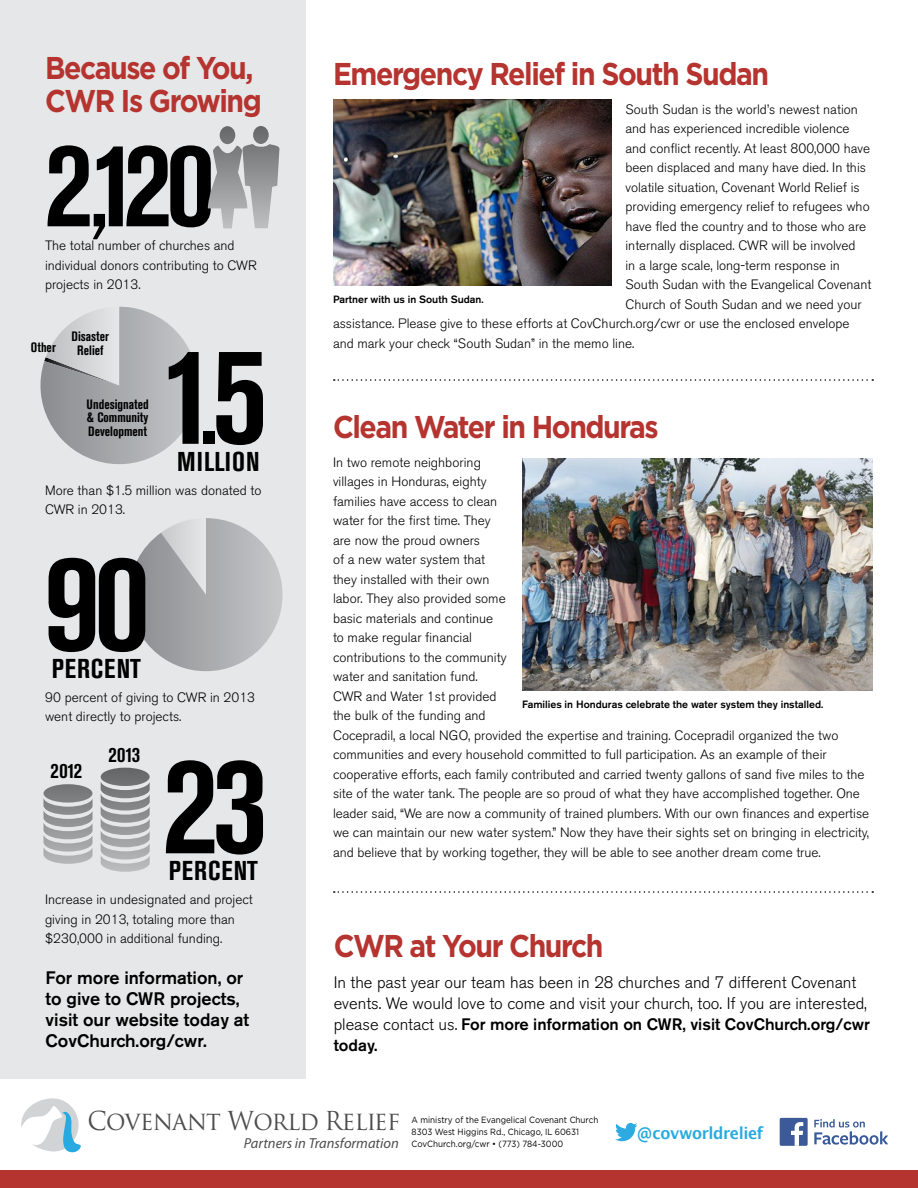
<style>
.page{position:relative;width:918px;height:1188px;background:#fff}
.page>*{position:absolute;margin:0;border:0;box-sizing:border-box;transform-origin:0 0}
.Body_text{font:700 condensed 138px "Akzidenz Grotesk BE";color:#000}
.Body_text-2{font:700 condensed 120px "Akzidenz Grotesk BE";color:#000}
.Body_text-3{font:700 condensed 96px "Akzidenz Grotesk BE";color:#000}
.Header__small{font:700 31.5px/33px "Gotham";letter-spacing:-.05em;color:#b53430;scale:.9 1}
.Body_text-4{font:700 condensed 27px "Akzidenz Grotesk BE";letter-spacing:.035em;color:#000}
.t1{font:25.35px "Trajan Pro";letter-spacing:-.025em;color:#4d4d4f;scale:.95 1}
.Body_text-5{font:700 condensed 21px "Akzidenz Grotesk BE";letter-spacing:-.02em;color:#000}
.Body_text-6{font:500 18px/21px "Akzidenz Grotesk BE";color:#000}
.Body_text-7{font:300 16.5px/21px "Akzidenz Grotesk BE";color:#000}
.t2{font:700 16.5px "Lucida Grande";letter-spacing:-.025em;color:#27aae1}
.t3{font:italic 14.55px "Myriad Pro";color:#4d4d4f}
.Body_text-8{font:300 13.5px/19.5px "Akzidenz Grotesk BE";color:#000}
.Body_text-9{font:700 condensed 13.5px/13.5px "Akzidenz Grotesk BE";color:#000;text-align:justify}
.t4{font:500 10.5px "Akzidenz Grotesk BE";color:#000}
.t5{font:9px "Gotham";color:#000;scale:.9 1}
.s1{font-size:96px}
.s2{font-size:138px}
.s3{font-weight:500}
</style>
<div class="page">
<div style="left:0;top:0;width:306px;height:1078px;background:#e6e7e8"></div>
<div style="left:0;top:1170px;width:918px;height:18px;background:#b53430"></div>
<svg style="left:21px;top:1098px;width:60px;height:55px"></svg>
<svg style="left:814px;top:1119px;width:74px;height:26px"></svg>
<div style="left:780px;top:1118px;width:28px;height:28px;background:#3c5a99;border-radius:2px"></div>
<svg style="left:791px;top:1122px;width:12px;height:24px"></svg>
<svg style="left:615px;top:1123px;width:22px;height:18px"></svg>
<svg style="left:334px;top:379px;width:539px;height:2px"></svg>
<svg style="left:334px;top:891px;width:539px;height:2px"></svg>
<img style="left:522px;top:458px;width:351px;height:233px">
<img style="left:333px;top:99px;width:279px;height:186px">
<svg style="left:40px;top:307px;width:158px;height:157px"></svg>
<svg style="left:129px;top:518px;width:154px;height:153px"></svg>
<svg style="left:208px;top:126px;width:72px;height:102px"></svg>
<svg style="left:44px;top:768px;width:106px;height:104px"></svg>
<p class="Header__small" style="left:45px;top:51px;width:243px">Because of You,<br>CWR Is Growing</p>
<p class="Body_text-2" style="left:45px;top:116px;width:171px">2<span class="s1">,</span>120</p>
<p class="Body_text-8" style="left:45px;top:236px;width:213px">The total number of churches and individual donors contributing to CWR projects in 2013.</p>
<p class="Body_text-9" style="left:72px;top:330px;width:39px">Disaster</p>
<p class="Body_text-9" style="left:31px;top:341px;width:27px">Other</p>
<p class="Body_text-9" style="left:77px;top:344px;width:28px">Relief</p>
<p class="Body_text-3" style="left:200px;top:356px;width:68px">.<span class="s2">5</span></p>
<p class="Body_text-8" style="left:45px;top:481px;width:218px">More than $1.5 million was donated to<br>CWR in 2013.</p>
<p class="Body_text" style="left:162px;top:317px;width:56px">1</p>
<p class="Body_text-4" style="left:177px;top:446px;width:84px">MILLION</p>
<p class="Body_text-9" style="left:87px;top:397px;width:64px">Undesignated &amp; Community Development</p>
<p class="Body_text" style="left:45px;top:524px;width:106px">90</p>
<p class="Body_text-4" style="left:52px;top:653px;width:91px">PERCENT</p>
<p class="Body_text-8" style="left:45px;top:688px;width:212px">90 percent of giving to CWR in 2013 went directly to projects.</p>
<p class="Body_text" style="left:163px;top:726px;width:106px">23</p>
<p class="Body_text-4" style="left:169px;top:855px;width:91px">PERCENT</p>
<p class="Body_text-8" style="left:45px;top:890px;width:209px">Increase in undesignated and project giving in 2013, totaling more than $230,000 in additional funding.</p>
<p class="Body_text-5" style="left:108px;top:743px;width:33px">2013</p>
<p class="Body_text-5" style="left:51px;top:759px;width:33px">2012</p>
<p class="Body_text-6" style="left:46px;top:968px;width:205px">For more information, or to give to CWR projects, visit our website today at<br>CovChurch.org/cwr.</p>
<p class="Header__small" style="left:333px;top:57px;width:486px">Emergency Relief in South Sudan</p>
<p class="Body_text-8" style="left:626px;top:100px;width:234px">South Sudan is the world’s newest nation</p>
<p class="Body_text-8" style="left:626px;top:119px;width:226px">and has experienced incredible violence</p>
<p class="Body_text-8" style="left:626px;top:139px;width:246px">and conflict recently. At least 800,000 have</p>
<p class="Body_text-8" style="left:626px;top:158px;width:242px">been displaced and many have died. In this</p>
<p class="Body_text-8" style="left:626px;top:178px;width:236px">volatile situation, Covenant World Relief is</p>
<p class="Body_text-8" style="left:626px;top:197px;width:246px">providing emergency relief to refugees who</p>
<p class="Body_text-8" style="left:626px;top:217px;width:242px">have fled the country and to those who are</p>
<p class="Body_text-8" style="left:626px;top:236px;width:232px">internally displaced. CWR will be involved</p>
<p class="Body_text-8" style="left:626px;top:256px;width:216px">in a large scale, long-term response in</p>
<p class="Body_text-8" style="left:626px;top:275px;width:247px">South Sudan with the Evangelical Covenant</p>
<p class="Body_text-8" style="left:626px;top:295px;width:238px">Church of South Sudan and we need your</p>
<p class="Body_text-8" style="left:333px;top:314px;width:518px">assistance. Please give to these efforts at CovChurch.org/cwr or use the enclosed envelope</p>
<p class="Body_text-8" style="left:333px;top:334px;width:303px">and mark your check “South Sudan” in the memo line.</p>
<p class="t4" style="left:333px;top:293px;width:152px">Partner with us in South Sudan.</p>
<p class="Header__small" style="left:333px;top:410px;width:364px">Clean Water in Honduras</p>
<p class="Body_text-8" style="left:333px;top:453px;width:538px">In two remote neighboring<br>villages in Honduras, eighty<br>families have access to clean<br>water for the first time. They<br>are now the proud owners<br>of a new water system that<br>they installed with their own<br>labor. They also provided some<br>basic materials and continue<br>to make regular financial<br>contributions to the community<br>water and sanitation fund.<br>CWR and Water 1st provided<br>the bulk of the funding and<br>Cocepradil, a local NGO, provided the expertise and training. Cocepradil organized the two communities and every household committed to full participation. As an example of their cooperative efforts, each family contributed and carried twenty gallons of sand five miles to the site of the water tank. The people are so proud of what they have accomplished together. One leader said, “We are now a community of trained plumbers. With our own finances and expertise we can maintain our new water system.” Now they have their sights set on bringing in electricity, and believe that by working together, they will be able to see another dream come true.</p>
<p class="t4" style="left:522px;top:698px;width:303px">Families in Honduras celebrate the water system they installed.</p>
<p class="Header__small" style="left:334px;top:929px;width:301px">CWR at Your Church</p>
<p class="Body_text-7" style="left:334px;top:972px;width:538px">In the past year our team has been in 28 churches and 7 different Covenant events. We would love to come and visit your church, too. If you are interested, please contact us. <span class="s3">For more information on CWR, visit CovChurch.org/cwr today.</span></p>
<p class="t1" style="left:88px;top:1105px;width:330px">Covenant World Relief</p>
<p class="t3" style="left:244px;top:1135px;width:157px">Partners in Transformation</p>
<p class="t5" style="left:412px;top:1114px;width:209px">A ministry of the Evangelical Covenant Church</p>
<p class="t5" style="left:412px;top:1126px;width:188px">8303 West Higgins Rd., Chicago, IL 60631</p>
<p class="t5" style="left:412px;top:1138px;width:170px">CovChurch.org/cwr • (773) 784-3000</p>
<p class="t2" style="left:638px;top:1119px;width:127px">@covworldrelief</p>
</div>
